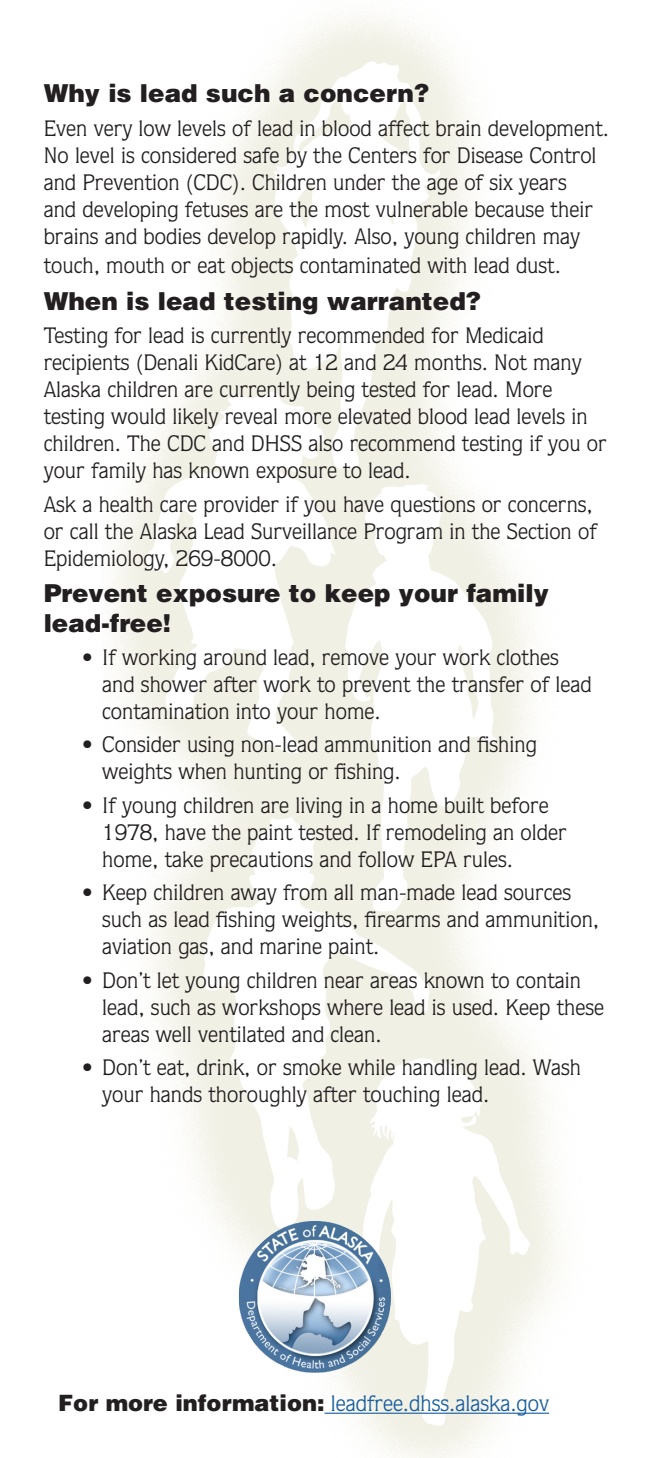
<style>
.page{position:relative;width:648px;height:1458px;background:#fff}
.page>*{position:absolute;margin:0;border:0;box-sizing:border-box;transform-origin:0 0}
.t1{font:900 24.75px/29.7px "Helvetica LT Std";color:#231f20}
.t2{font:22.5px/27px "Quorum Std";color:#231f20}
.t3{font:22.5px "Quorum Std";color:#175d9e}
.s1{font-family:"Helvetica LT Std";font-weight:900;color:#231f20}
</style>
<div class="page">
<img style="left:106px;top:12px;width:464px;height:1446px">
<img style="left:227px;top:1207px;width:176px;height:176px">
<hr style="left:325px;top:1413px;width:224px;height:1px;background:#175d9e">
<p class="t1" style="left:44px;top:78px;width:387px">Why is lead such a concern?</p>
<p class="t2" style="left:44px;top:115px;width:567px">Even very low levels of lead in blood affect brain development.<br>No level is considered safe by the Centers for Disease Control and Prevention (CDC). Children under the age of six years<br>and developing fetuses are the most vulnerable because their brains and bodies develop rapidly. Also, young children may</p>
<p class="t2" style="left:44px;top:252px;width:519px">touch, mouth or eat objects contaminated with lead dust.</p>
<p class="t1" style="left:44px;top:285px;width:439px">When is lead testing warranted?</p>
<p class="t2" style="left:44px;top:322px;width:565px">Testing for lead is currently recommended for Medicaid recipients (Denali KidCare) at 12 and 24 months. Not many Alaska children are currently being tested for lead. More testing would likely reveal more elevated blood lead levels in children. The CDC and DHSS also recommend testing if you or your family has known exposure to lead.</p>
<p class="t2" style="left:44px;top:490px;width:555px">Ask a health care provider if you have questions or concerns, or call the Alaska Lead Surveillance Program in the Section of<br>Epidemiology, 269-8000.</p>
<p class="t1" style="left:44px;top:578px;width:507px">Prevent exposure to keep your family lead-free!</p>
<p class="t2" style="left:102px;top:644px;width:491px;text-indent:-20px">• If working around lead, remove your work clothes and shower after work to prevent the transfer of lead contamination into your home.</p>
<p class="t2" style="left:102px;top:731px;width:436px;text-indent:-20px">• Consider using non-lead ammunition and fishing weights when hunting or fishing.</p>
<p class="t2" style="left:102px;top:792px;width:466px;text-indent:-20px">• If young children are living in a home built before<br>1978, have the paint tested. If remodeling an older home, take precautions and follow EPA rules.</p>
<p class="t2" style="left:102px;top:879px;width:498px;text-indent:-20px">• Keep children away from all man-made lead sources such as lead fishing weights, firearms and ammunition, aviation gas, and marine paint.</p>
<p class="t2" style="left:102px;top:967px;width:503px;text-indent:-20px">• Don’t let young children near areas known to contain lead, such as workshops where lead is used. Keep these areas well ventilated and clean.</p>
<p class="t2" style="left:102px;top:1054px;width:480px;text-indent:-20px">• Don’t eat, drink, or smoke while handling lead. Wash your hands thoroughly after touching lead.</p>
<p class="t3" style="left:58px;top:1390px;width:492px"><span class="s1">For more information:</span> leadfree.dhss.alaska.gov</p>
</div>
